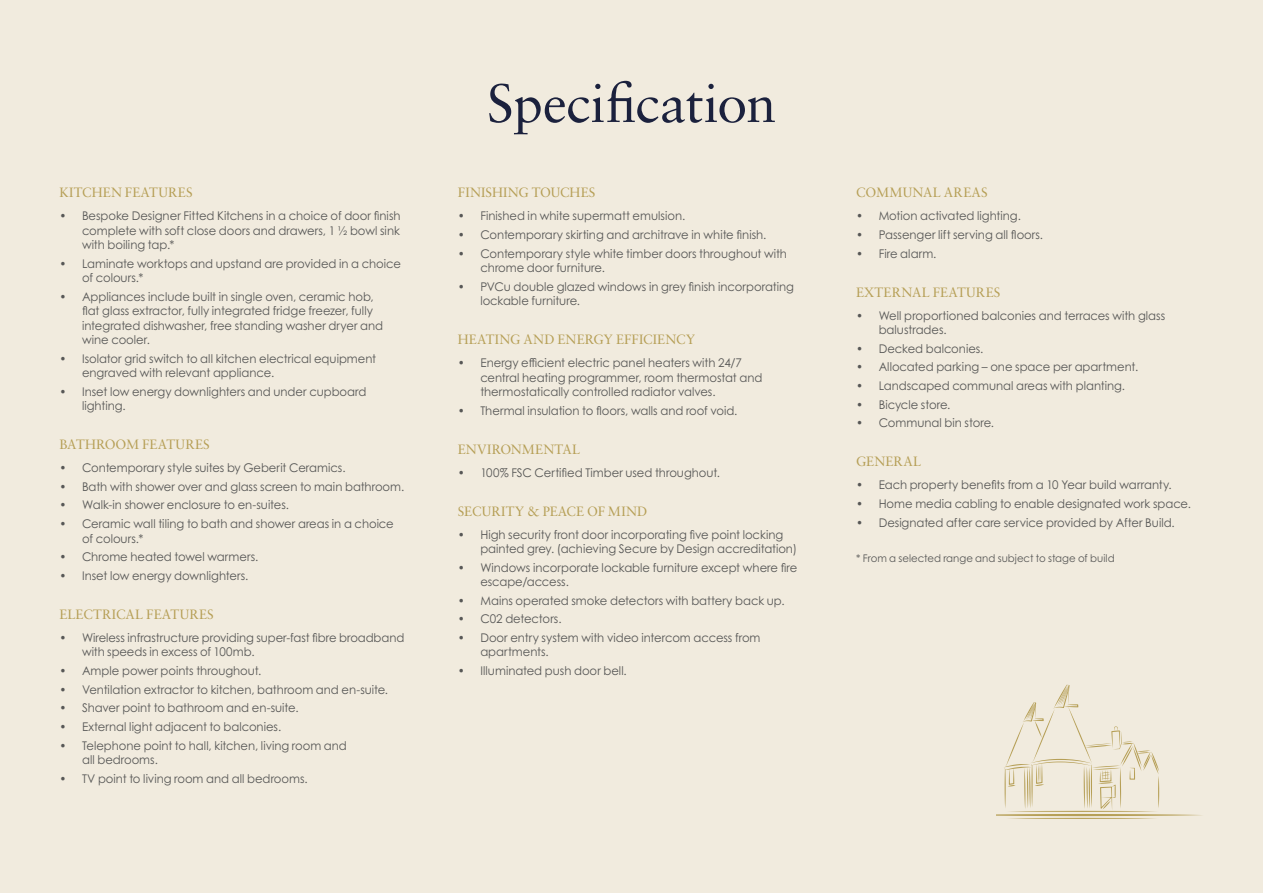
<style>
.page{position:relative;width:1263px;height:893px;background:#f1ebde}
.page>*{position:absolute;margin:0;border:0;box-sizing:border-box;transform-origin:0 0}
.t1{font:54px "Sabon LT Pro";letter-spacing:-.005em;color:#1b213d}
.t2{font:13.5px "Sabon LT Pro";letter-spacing:.01em;color:#b69f56}
.t3{font:12px/14.4px "Century Gothic Pro";letter-spacing:-.005em;color:#575756}
.t4{font:10.5px "Century Gothic Pro";color:#575756}
</style>
<div class="page">
<svg style="left:996px;top:685px;width:206px;height:134px"></svg>
<p class="t2" style="left:60px;top:184px;width:135px">KITCHEN FEATURES</p>
<p class="t3" style="left:82px;top:209px;width:320px;text-align:justify;text-indent:-23px">• Bespoke Designer Fitted Kitchens in a choice of door finish complete with soft close doors and drawers, 1 ½ bowl sink with boiling tap.*</p>
<p class="t3" style="left:82px;top:256px;width:320px;text-indent:-23px">• Laminate worktops and upstand are provided in a choice of colours.*</p>
<p class="t3" style="left:82px;top:289px;width:303px;text-indent:-23px">• Appliances include built in single oven, ceramic hob, flat glass extractor, fully integrated fridge freezer, fully integrated dishwasher, free standing washer dryer and wine cooler.</p>
<p class="t3" style="left:82px;top:351px;width:296px;text-indent:-23px">• Isolator grid switch to all kitchen electrical equipment engraved with relevant appliance.</p>
<p class="t3" style="left:82px;top:384px;width:286px;text-indent:-23px">• Inset low energy downlighters and under cupboard lighting.</p>
<p class="t2" style="left:60px;top:436px;width:152px">BATHROOM FEATURES</p>
<p class="t3" style="left:60px;top:460px;width:288px">• Contemporary style suites by Geberit Ceramics.</p>
<p class="t3" style="left:60px;top:479px;width:346px">• Bath with shower over and glass screen to main bathroom.</p>
<p class="t3" style="left:60px;top:498px;width:231px">• Walk-in shower enclosure to en-suites.</p>
<p class="t3" style="left:82px;top:516px;width:313px;text-indent:-23px">• Ceramic wall tiling to bath and shower areas in a choice of colours.*</p>
<p class="t3" style="left:60px;top:549px;width:200px">• Chrome heated towel warmers.</p>
<p class="t3" style="left:60px;top:568px;width:190px">• Inset low energy downlighters.</p>
<p class="t2" style="left:60px;top:606px;width:156px">ELECTRICAL FEATURES</p>
<p class="t3" style="left:82px;top:630px;width:324px;text-indent:-23px">• Wireless infrastructure providing super-fast fibre broadband with speeds in excess of 100mb.</p>
<p class="t3" style="left:60px;top:663px;width:203px">• Ample power points throughout.</p>
<p class="t3" style="left:60px;top:682px;width:330px">• Ventilation extractor to kitchen, bathroom and en-suite.</p>
<p class="t3" style="left:60px;top:700px;width:241px">• Shaver point to bathroom and en-suite.</p>
<p class="t3" style="left:60px;top:719px;width:223px">• External light adjacent to balconies.</p>
<p class="t3" style="left:82px;top:738px;width:266px;text-indent:-22px">• Telephone point to hall, kitchen, living room and all bedrooms.</p>
<p class="t3" style="left:60px;top:771px;width:250px">• TV point to living room and all bedrooms.</p>
<h1 class="t1" style="left:487px;top:69px;width:291px">Specification</h1>
<p class="t2" style="left:458px;top:184px;width:139px">FINISHING TOUCHES</p>
<p class="t3" style="left:458px;top:209px;width:229px">• Finished in white supermatt emulsion.</p>
<p class="t3" style="left:458px;top:227px;width:310px">• Contemporary skirting and architrave in white finish.</p>
<p class="t3" style="left:480px;top:246px;width:308px;text-indent:-23px">• Contemporary style white timber doors throughout with chrome door furniture.</p>
<p class="t3" style="left:480px;top:279px;width:315px;text-indent:-23px">• PVCu double glazed windows in grey finish incorporating lockable furniture.</p>
<p class="t2" style="left:458px;top:331px;width:239px">HEATING AND ENERGY EFFICIENCY</p>
<p class="t3" style="left:480px;top:355px;width:284px;text-indent:-23px">• Energy efficient electric panel heaters with 24/7 central heating programmer, room thermostat and thermostatically controlled radiator valves.</p>
<p class="t3" style="left:458px;top:403px;width:281px">• Thermal insulation to floors, walls and roof void.</p>
<p class="t2" style="left:458px;top:440px;width:124px">ENVIRONMENTAL</p>
<p class="t3" style="left:458px;top:465px;width:264px">• 100% FSC Certified Timber used throughout.</p>
<p class="t2" style="left:458px;top:502px;width:191px">SECURITY &amp; PEACE OF MIND</p>
<p class="t3" style="left:480px;top:527px;width:318px;text-indent:-23px">• High security front door incorporating five point locking painted grey. (achieving Secure by Design accreditation)</p>
<p class="t3" style="left:480px;top:560px;width:319px;text-indent:-23px">• Windows incorporate lockable furniture except where fire escape/access.</p>
<p class="t3" style="left:458px;top:593px;width:328px">• Mains operated smoke detectors with battery back up.</p>
<p class="t3" style="left:458px;top:612px;width:105px">• C02 detectors.</p>
<p class="t3" style="left:480px;top:630px;width:282px;text-indent:-23px">• Door entry system with video intercom access from apartments.</p>
<p class="t3" style="left:458px;top:663px;width:170px">• Illuminated push door bell.</p>
<p class="t2" style="left:856px;top:184px;width:133px">COMMUNAL AREAS</p>
<p class="t3" style="left:856px;top:209px;width:166px">• Motion activated lighting.</p>
<p class="t3" style="left:856px;top:227px;width:189px">• Passenger lift serving all floors.</p>
<p class="t3" style="left:856px;top:246px;width:82px">• Fire alarm.</p>
<p class="t2" style="left:856px;top:284px;width:146px">EXTERNAL FEATURES</p>
<p class="t3" style="left:879px;top:308px;width:288px;text-indent:-23px">• Well proportioned balconies and terraces with glass balustrades.</p>
<p class="t3" style="left:856px;top:341px;width:129px">• Decked balconies.</p>
<p class="t3" style="left:856px;top:360px;width:284px">• Allocated parking – one space per apartment.</p>
<p class="t3" style="left:856px;top:378px;width:270px">• Landscaped communal areas with planting.</p>
<p class="t3" style="left:856px;top:397px;width:96px">• Bicycle store.</p>
<p class="t3" style="left:856px;top:416px;width:139px">• Communal bin store.</p>
<p class="t2" style="left:856px;top:453px;width:66px">GENERAL</p>
<p class="t3" style="left:856px;top:478px;width:317px">• Each property benefits from a 10 Year build warranty.</p>
<p class="t3" style="left:856px;top:496px;width:336px">• Home media cabling to enable designated work space.</p>
<p class="t3" style="left:856px;top:515px;width:320px">• Designated after care service provided by After Build.</p>
<p class="t4" style="left:856px;top:552px;width:260px">* From a selected range and subject to stage of build</p>
</div>
